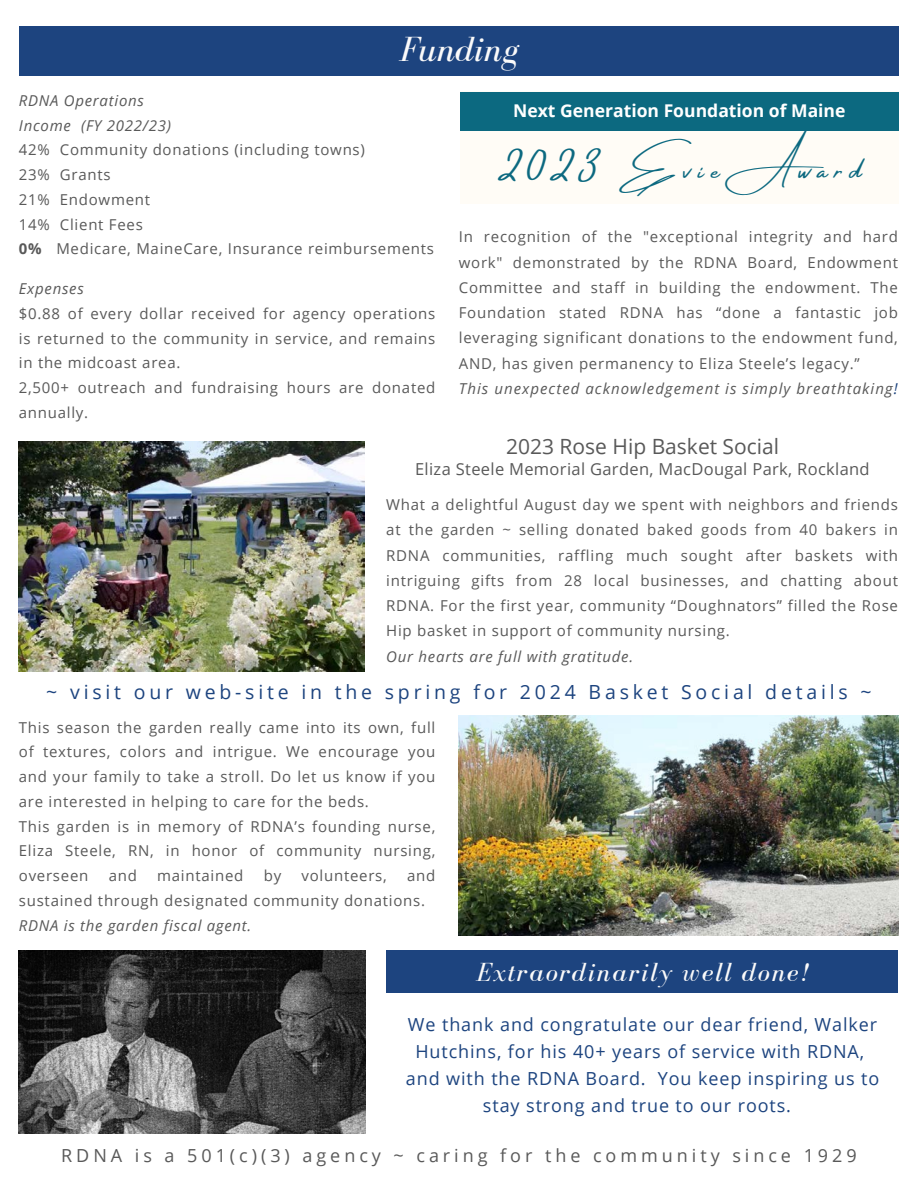
<style>
.page{position:relative;width:918px;height:1188px;background:#fff}
.page>*{position:absolute;margin:0;border:0;box-sizing:border-box;transform-origin:0 0}
.t1{font:italic 36px "Bodoni FLF";color:#fafafa}
.t2{font:29.25px "Amsterdam Four";letter-spacing:.26em;color:#0c6980}
.t3{font:italic 27px "Bodoni FLF";letter-spacing:.06em;color:#fafafa}
.t4{font:21px "Open Sans";color:#595959}
.t5{font:19.5px "Open Sans";letter-spacing:.195em;color:#1d447f}
.t6{font:18px "Open Sans";letter-spacing:.05em;color:#1d447f}
.t7{font:18px "Open Sans";letter-spacing:.22em;color:#595959}
.t8{font:700 17.55px "Open Sans";color:#fff}
.t9{font:16.5px "Open Sans";letter-spacing:.02em;color:#595959}
.t10{font:15px/24.8px "Open Sans";letter-spacing:.05em;color:#595959}
.t11{font:italic 15px/24.8px "Open Sans";letter-spacing:.05em;color:#595959}
.s1{font-weight:700}
.s2{font-style:italic}
.s3{font-style:italic;color:#1d447f}
</style>
<div class="page">
<div style="left:460px;top:92px;width:439px;height:112px;background:#fffbf0"></div>
<div style="left:460px;top:92px;width:439px;height:39px;background:#0c6980"></div>
<img style="left:459px;top:715px;width:440px;height:221px">
<img style="left:19px;top:441px;width:345px;height:231px">
<div style="left:386px;top:951px;width:512px;height:42px;background:#1d447f"></div>
<img style="left:19px;top:951px;width:346px;height:183px">
<div style="left:19px;top:26px;width:880px;height:50px;background:#1d447f"></div>
<h1 class="t1" style="left:400px;top:30px;width:120px">Funding</h1>
<p class="t11" style="left:19px;top:88px;width:154px">RDNA Operations<br>Income (FY 2022/23)</p>
<p class="t10" style="left:19px;top:137px;width:417px">42% Community donations (including towns)<br>23% Grants<br>21% Endowment<br>14% Client Fees<br><span class="s1">0%</span> Medicare, MaineCare, Insurance reimbursements</p>
<p class="t11" style="left:19px;top:276px;width:66px">Expenses</p>
<p class="t10" style="left:19px;top:301px;width:418px">$0.88 of every dollar received for agency operations is returned to the community in service, and remains in the midcoast area.<br>2,500+ outreach and fundraising hours are donated annually.</p>
<p class="t8" style="left:513px;top:99px;width:334px">Next Generation Foundation of Maine</p>
<h2 class="t2" style="left:497px;top:154px;width:366px">2023 Evie Award</h2>
<p class="t10" style="left:459px;top:224px;width:441px;line-height:25.2px">In recognition of the "exceptional integrity and hard work" demonstrated by the RDNA Board, Endowment Committee and staff in building the endowment. The Foundation stated RDNA has “done a fantastic job leveraging significant donations to the endowment fund, AND, has given permanency to Eliza Steele’s legacy.”<br><span class="s2">This unexpected acknowledgement is simply breathtaking</span><span class="s3">!</span></p>
<h3 class="t4" style="left:506px;top:432px;width:274px">2023 Rose Hip Basket Social</h3>
<p class="t9" style="left:415px;top:458px;width:456px">Eliza Steele Memorial Garden, MacDougal Park, Rockland</p>
<p class="t10" style="left:386px;top:492px;width:513px;line-height:25.2px;text-align:justify">What a delightful August day we spent with neighbors and friends at the garden ~ selling donated baked goods from 40 bakers in RDNA communities, raffling much sought after baskets with intriguing gifts from 28 local businesses, and chatting about RDNA. For the first year, community “Doughnators” filled the Rose Hip basket in support of community nursing.</p>
<p class="t11" style="left:386px;top:643px;width:248px">Our hearts are full with gratitude.</p>
<h3 class="t5" style="left:46px;top:679px;width:827px">~ visit our web-site in the spring for 2024 Basket Social details ~</h3>
<p class="t10" style="left:19px;top:714px;width:418px">This season the garden really came into its own, full of textures, colors and intrigue. We encourage you and your family to take a stroll. Do let us know if you are interested in helping to care for the beds.<br>This garden is in memory of RDNA’s founding nurse, Eliza Steele, RN, in honor of community nursing, overseen</p>
<p class="t10" style="left:19px;top:863px;width:418px;text-indent:388px">and sustained through designated community donations.</p>
<p class="t11" style="left:19px;top:912px;width:234px">RDNA is the garden fiscal agent.</p>
<p class="t10" style="left:109px;top:863px;width:30px">and</p>
<p class="t10" style="left:157px;top:863px;width:88px">maintained</p>
<p class="t10" style="left:264px;top:863px;width:19px">by</p>
<p class="t10" style="left:302px;top:863px;width:87px">volunteers,</p>
<h3 class="t3" style="left:476px;top:958px;width:335px">Extraordinarily well done!</h3>
<p class="t6" style="left:408px;top:1012px;width:471px">We thank and congratulate our dear friend, Walker</p>
<p class="t6" style="left:415px;top:1039px;width:450px">Hutchins, for his 40+ years of service with RDNA,</p>
<p class="t6" style="left:406px;top:1066px;width:475px">and with the RDNA Board. You keep inspiring us to</p>
<p class="t6" style="left:483px;top:1093px;width:310px">stay strong and true to our roots.</p>
<p class="t7" style="left:61px;top:1143px;width:797px">RDNA is a 501(c)(3) agency ~ caring for the community since 1929</p>
</div>
